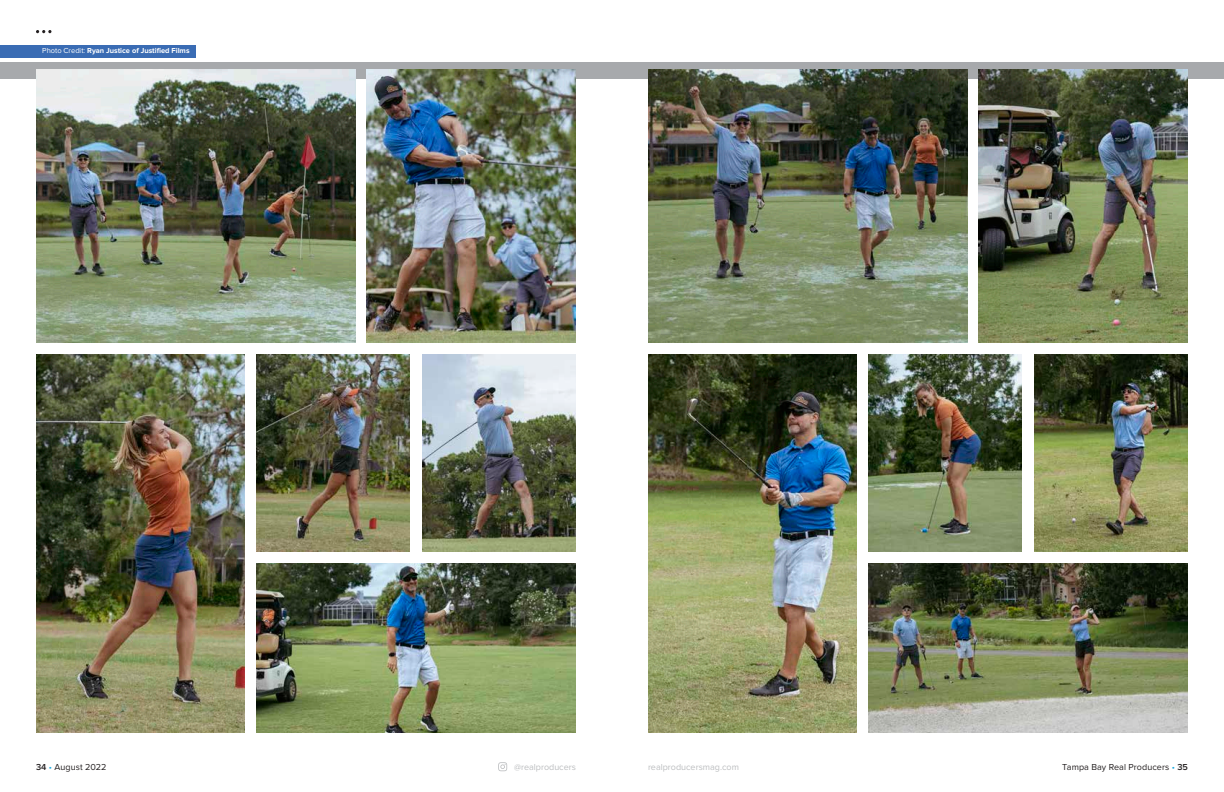
<style>
.page{position:relative;width:1224px;height:792px;background:#fff}
.page>*{position:absolute;margin:0;border:0;box-sizing:border-box;transform-origin:0 0}
.t1{font:9px "Proxima Nova";letter-spacing:.01em;color:#231f20}
.t2{font:9px "Proxima Nova";color:#bcbec0}
.t3{font:700 7.5px "Proxima Nova";color:#fff}
.s1{font-weight:400}
.s2{font-weight:600}
.s3{color:#19a8e0}
</style>
<div class="page">
<svg style="left:498px;top:762px;width:9px;height:9px"></svg>
<div style="left:0;top:62px;width:1224px;height:16px;background:#a7a9ac"></div>
<svg style="left:36px;top:30px;width:15px;height:3px"></svg>
<div style="left:0;top:45px;width:196px;height:13px;background:#3a6cb4"></div>
<img style="left:36px;top:70px;width:320px;height:272px">
<img style="left:367px;top:70px;width:209px;height:272px">
<img style="left:36px;top:354px;width:209px;height:378px">
<img style="left:422px;top:354px;width:154px;height:198px">
<img style="left:256px;top:564px;width:320px;height:168px">
<img style="left:256px;top:354px;width:154px;height:198px">
<img style="left:648px;top:70px;width:320px;height:272px">
<img style="left:979px;top:70px;width:209px;height:272px">
<img style="left:648px;top:354px;width:209px;height:378px">
<img style="left:1034px;top:354px;width:154px;height:198px">
<img style="left:868px;top:564px;width:320px;height:168px">
<img style="left:868px;top:354px;width:154px;height:198px">
<p class="t3" style="left:42px;top:47px;width:149px"><span class="s1">Photo Credit:</span> Ryan Justice of Justified Films</p>
<p class="t1" style="left:36px;top:762px;width:72px"><span class="s2">34</span> <span class="s3">•</span> August 2022</p>
<p class="t2" style="left:514px;top:762px;width:63px">@realproducers</p>
<p class="t2" style="left:648px;top:762px;width:92px">realproducersmag.com</p>
<p class="t1" style="left:1062px;top:762px;width:127px">Tampa Bay Real Producers <span class="s3">•</span> <span class="s2">35</span></p>
</div>
